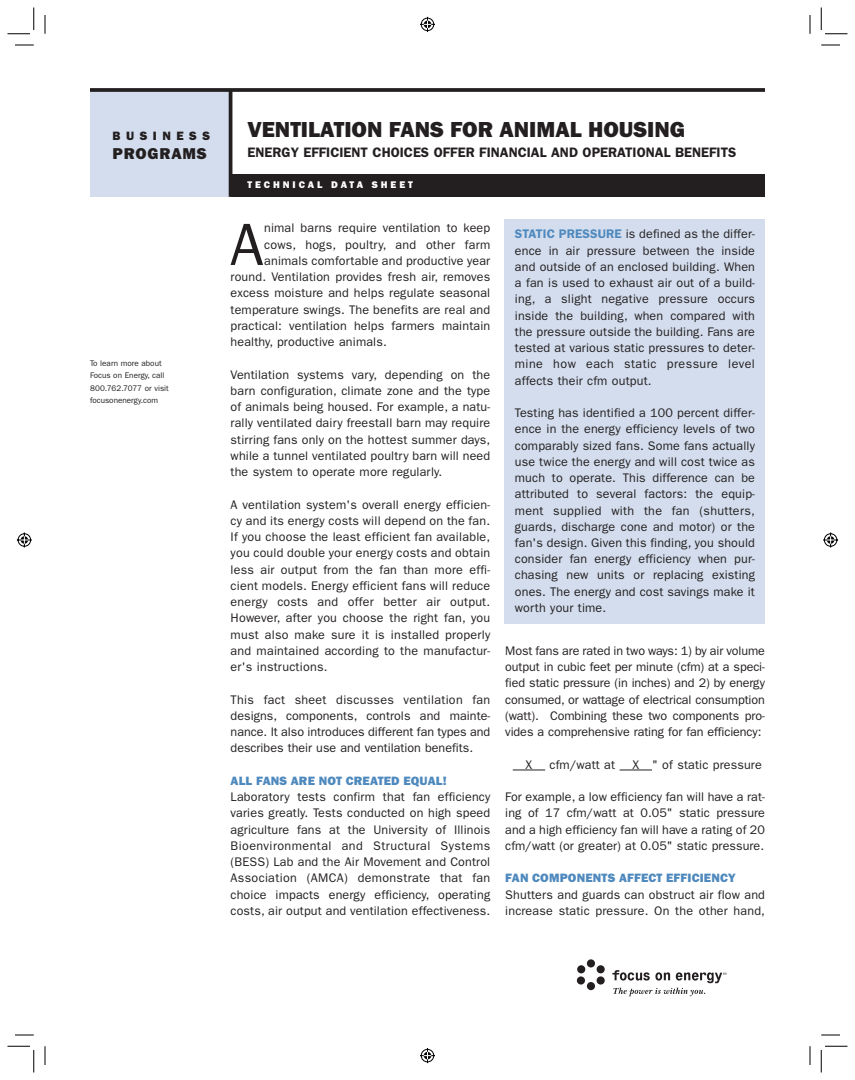
<style>
.page{position:relative;width:855px;height:1080px;background:#fff}
.page>*{position:absolute;margin:0;border:0;box-sizing:border-box;transform-origin:0 0}
.t1{font:59.88px "Franklin Gothic";color:#231f20}
.t2{font:800 22.5px "Franklin Gothic";color:#231f20}
.t3{font:800 16.25px "Franklin Gothic";letter-spacing:.045em;color:#231f20}
.t4{font:600 13.75px "Franklin Gothic";color:#231f20}
.t5{font:12.5px/16.2px "Franklin Gothic";letter-spacing:.01em;color:#231f20;text-align:justify}
.t6{font:800 12.5px "Franklin Gothic";letter-spacing:.01em;color:#4e89be}
.t7{font:800 12.5px "Franklin Gothic";letter-spacing:.44em;color:#231f20}
.t8{font:800 10px "Franklin Gothic";letter-spacing:.295em;color:#fff}
.t9{font:8.12px/12.5px "Franklin Gothic";color:#231f20}
.s1{font-weight:600;color:#4e89be}
</style>
<div class="page">
<div style="left:577px;top:965px;width:8px;height:8px;background:#231f20;border-radius:50%"></div>
<div style="left:587px;top:959px;width:8px;height:8px;background:#231f20;border-radius:50%"></div>
<div style="left:577px;top:976px;width:8px;height:9px;background:#231f20;border-radius:50%"></div>
<div style="left:587px;top:982px;width:8px;height:8px;background:#231f20;border-radius:50%"></div>
<div style="left:597px;top:976px;width:8px;height:9px;background:#231f20;border-radius:50%"></div>
<div style="left:597px;top:965px;width:8px;height:8px;background:#231f20;border-radius:50%"></div>
<svg style="left:612px;top:970px;width:114px;height:26px"></svg>
<div style="left:231px;top:174px;width:534px;height:23px;background:#231f20"></div>
<div style="left:90px;top:90px;width:141px;height:107px;background:#d3dded"></div>
<hr style="left:229px;top:90px;width:3px;height:107px;background:#231f20">
<svg style="left:90px;top:88px;width:675px;height:4px;background:#2f2c2d"></svg>
<hr style="left:513px;top:770px;width:32px;height:1px;background:#231f20">
<hr style="left:620px;top:770px;width:32px;height:1px;background:#231f20">
<div style="left:505px;top:219px;width:260px;height:405px;background:#d3dded"></div>
<svg style="left:15px;top:44px;width:19px;height:2px"></svg>
<svg style="left:821px;top:44px;width:19px;height:2px"></svg>
<svg style="left:15px;top:1034px;width:19px;height:2px"></svg>
<svg style="left:821px;top:1034px;width:19px;height:2px"></svg>
<svg style="left:44px;top:15px;width:2px;height:19px"></svg>
<svg style="left:44px;top:1046px;width:2px;height:19px"></svg>
<svg style="left:809px;top:15px;width:2px;height:19px"></svg>
<svg style="left:809px;top:1046px;width:2px;height:19px"></svg>
<svg style="left:8px;top:8px;width:27px;height:27px"></svg>
<svg style="left:8px;top:1046px;width:27px;height:26px"></svg>
<svg style="left:821px;top:8px;width:27px;height:27px"></svg>
<svg style="left:821px;top:1046px;width:27px;height:26px"></svg>
<svg style="left:420px;top:16px;width:15px;height:16px"></svg>
<svg style="left:420px;top:1048px;width:15px;height:16px"></svg>
<svg style="left:16px;top:532px;width:16px;height:16px"></svg>
<svg style="left:823px;top:532px;width:16px;height:16px"></svg>
<p class="t7" style="left:112px;top:131px;width:99px">BUSINESS</p>
<h3 class="t3" style="left:112px;top:148px;width:96px">PROGRAMS</h3>
<p class="t9" style="left:90px;top:357px;width:80px">To learn more about<br>Focus on Energy, call<br>800.762.7077 or visit focusonenergy.com</p>
<h2 class="t2" style="left:248px;top:122px;width:439px">VENTILATION FANS FOR ANIMAL HOUSING</h2>
<p class="t4" style="left:248px;top:148px;width:490px">ENERGY EFFICIENT CHOICES OFFER FINANCIAL AND OPERATIONAL BENEFITS</p>
<p class="t8" style="left:248px;top:181px;width:167px">TECHNICAL DATA SHEET</p>
<h1 class="t1" style="left:230px;top:224px;width:35px">A</h1>
<p class="t5" style="left:264px;top:221px;width:228px">nimal barns require ventilation to keep</p>
<p class="t5" style="left:264px;top:237px;width:228px">cows, hogs, poultry, and other farm</p>
<p class="t5" style="left:264px;top:254px;width:228px">animals comfortable and productive year</p>
<p class="t5" style="left:231px;top:270px;width:261px">round. Ventilation provides fresh air, removes</p>
<p class="t5" style="left:231px;top:286px;width:261px">excess moisture and helps regulate seasonal</p>
<p class="t5" style="left:231px;top:302px;width:261px">temperature swings. The benefits are real and</p>
<p class="t5" style="left:231px;top:319px;width:261px">practical: ventilation helps farmers maintain</p>
<p class="t5" style="left:231px;top:335px;width:158px">healthy, productive animals.</p>
<p class="t5" style="left:231px;top:367px;width:261px">Ventilation systems vary, depending on the barn configuration, climate zone and the type of animals being housed. For example, a natu&shy;rally ventilated dairy freestall barn may require stirring fans only on the hottest summer days, while a tunnel ventilated poultry barn will need the system to operate more regularly.</p>
<p class="t5" style="left:231px;top:497px;width:261px">A ventilation system's overall energy efficien&shy;cy and its energy costs will depend on the fan.<br>If you choose the least efficient fan available, you could double your energy costs and obtain less air output from the fan than more effi&shy;cient models. Energy efficient fans will reduce energy costs and offer better air output.<br>However, after you choose the right fan, you must also make sure it is installed properly and maintained according to the manufactur&shy;er's instructions.</p>
<p class="t5" style="left:231px;top:692px;width:261px">This fact sheet discusses ventilation fan designs, components, controls and mainte&shy;nance. It also introduces different fan types and describes their use and ventilation benefits.</p>
<p class="t6" style="left:231px;top:776px;width:218px">ALL FANS ARE NOT CREATED EQUAL!</p>
<p class="t5" style="left:231px;top:790px;width:261px">Laboratory tests confirm that fan efficiency varies greatly. Tests conducted on high speed agriculture fans at the University of Illinois Bioenvironmental and Structural Systems (BESS) Lab and the Air Movement and Control Association (AMCA) demonstrate that fan choice impacts energy efficiency, operating costs, air output and ventilation effectiveness.</p>
<p class="t5" style="left:515px;top:227px;width:242px"><span class="s1">STATIC PRESSURE</span> is defined as the differ&shy;ence in air pressure between the inside and outside of an enclosed building. When a fan is used to exhaust air out of a build&shy;ing, a slight negative pressure occurs inside the building, when compared with the pressure outside the building. Fans are tested at various static pressures to deter&shy;mine how each static pressure level affects their cfm output.</p>
<p class="t5" style="left:515px;top:406px;width:242px">Testing has identified a 100 percent differ&shy;ence in the energy efficiency levels of two comparably sized fans. Some fans actually use twice the energy and will cost twice as much to operate. This difference can be attributed to several factors: the equip&shy;ment supplied with the fan (shutters, guards, discharge cone and motor) or the fan's design. Given this finding, you should consider fan energy efficiency when pur&shy;chasing new units or replacing existing ones. The energy and cost savings make it worth your time.</p>
<p class="t5" style="left:505px;top:644px;width:261px">Most fans are rated in two ways: 1) by air volume output in cubic feet per minute (cfm) at a speci&shy;fied static pressure (in inches) and 2) by energy consumed, or wattage of electrical consumption (watt). Combining these two components pro&shy;vides a comprehensive rating for fan efficiency:</p>
<p class="t5" style="left:526px;top:757px;width:8px">X</p>
<p class="t5" style="left:550px;top:757px;width:67px">cfm/watt at</p>
<p class="t5" style="left:632px;top:757px;width:131px">X " of static pressure</p>
<p class="t5" style="left:505px;top:790px;width:261px">For example, a low efficiency fan will have a rat&shy;ing of 17 cfm/watt at 0.05" static pressure and a high efficiency fan will have a rating of 20 cfm/watt (or greater) at 0.05" static pressure.</p>
<p class="t6" style="left:505px;top:874px;width:232px">FAN COMPONENTS AFFECT EFFICIENCY</p>
<p class="t5" style="left:505px;top:887px;width:261px">Shutters and guards can obstruct air flow and increase static pressure. On the other hand,</p>
</div>
